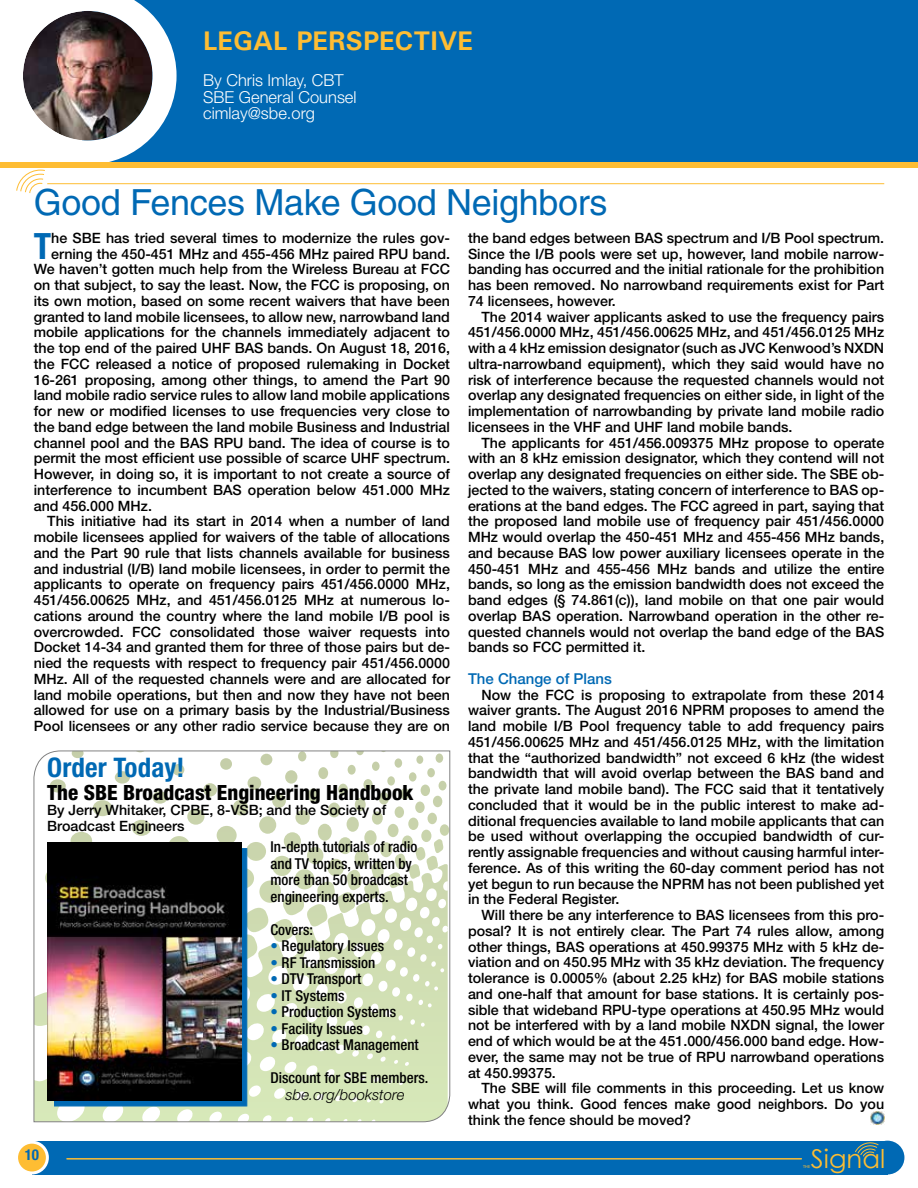
<style>
.page{position:relative;width:918px;height:1188px;background:#fff}
.page>*{position:absolute;margin:0;border:0;box-sizing:border-box;transform-origin:0 0}
.t1{font:700 condensed 36.3px "Helvetica Neue";color:#0069b4}
.t2{font:36px "Helvetica";letter-spacing:-.01em;color:#0069b4}
.t3{font:700 27px "Univers";color:#febd33}
.t4{font:700 condensed 27px "Helvetica Neue";letter-spacing:.005em;color:#0069b4}
.t5{font:25.95px "Century Gothic";color:#febd32}
.t6{font:800 condensed 21px "Helvetica Neue";color:#000}
.t7{font:300 16.5px/16.5px "Helvetica Neue";color:#fff}
.t8{font:500 condensed 15px/16.5px "Helvetica Neue";color:#000}
.t9{font:italic 300 15px "Helvetica Neue";color:#000}
.t10{font:500 15px "Helvetica Neue";color:#0069b4}
.t11{font:700 condensed 15px "Helvetica Neue";color:#0069b4}
.t12{font:500 14.25px/15.8px "Helvetica Neue";color:#000;text-align:justify}
.t13{font:4.35px "Myriad Pro";color:#febd32}
.s1{color:#0069b4}
</style>
<div class="page">
<div style="left:32px;top:1141px;width:856px;height:33px;background:#0069b4"></div>
<div style="left:17px;top:1142px;width:30px;height:31px;background:#febd33;border-radius:50%"></div>
<div style="left:15px;top:1141px;width:34px;height:33px;border:3px solid #fff;border-radius:50%"></div>
<div style="left:871px;top:1141px;width:33px;height:33px;background:#0069b4;border-radius:50%"></div>
<svg style="left:855px;top:1142px;width:23px;height:14px"></svg>
<hr style="left:67px;top:1158px;width:734px;height:2px;background:#febd33">
<div style="left:62px;top:0;width:856px;height:162px;background:#0069b4"></div>
<svg style="left:871px;top:1112px;width:13px;height:13px"></svg>
<hr style="left:47px;top:183px;width:837px;height:1px;background:#febd33">
<img style="left:0;top:0;width:177px;height:193px">
<div style="left:0;top:162px;width:918px;height:5px;background:#febd33"></div>
<svg style="left:34px;top:751px;width:416px;height:371px"></svg>
<svg style="left:54px;top:848px;width:193px;height:258px;background:#055b99"></svg>
<img style="left:48px;top:842px;width:193px;height:258px">
<h3 class="t3" style="left:203px;top:24px;width:271px">LEGAL PERSPECTIVE</h3>
<p class="t7" style="left:203px;top:72px;width:155px">By Chris Imlay, CBT<br>SBE General Counsel cimlay@sbe.org</p>
<h2 class="t2" style="left:34px;top:182px;width:575px">Good Fences Make Good Neighbors</h2>
<h1 class="t1" style="left:34px;top:224px;width:19px">T</h1>
<p class="t12" style="left:51px;top:230px;width:400px">he SBE has tried several times to modernize the rules gov-</p>
<p class="t12" style="left:51px;top:246px;width:400px">erning the 450-451 MHz and 455-456 MHz paired RPU band.</p>
<p class="t12" style="left:34px;top:261px;width:418px">We haven’t gotten much help from the Wireless Bureau at FCC</p>
<p class="t12" style="left:34px;top:277px;width:418px">on that subject, to say the least. Now, the FCC is proposing, on</p>
<p class="t12" style="left:34px;top:293px;width:418px">its own motion, based on some recent waivers that have been</p>
<p class="t12" style="left:34px;top:309px;width:418px">granted to land mobile licensees, to allow new, narrowband land</p>
<p class="t12" style="left:34px;top:324px;width:418px">mobile applications for the channels immediately adjacent to</p>
<p class="t12" style="left:34px;top:340px;width:418px">the top end of the paired UHF BAS bands. On August 18, 2016,</p>
<p class="t12" style="left:34px;top:356px;width:418px">the FCC released a notice of proposed rulemaking in Docket</p>
<p class="t12" style="left:34px;top:372px;width:418px">16-261 proposing, among other things, to amend the Part 90</p>
<p class="t12" style="left:34px;top:387px;width:418px">land mobile radio service rules to allow land mobile applications</p>
<p class="t12" style="left:34px;top:403px;width:418px">for new or modified licenses to use frequencies very close to</p>
<p class="t12" style="left:34px;top:419px;width:418px">the band edge between the land mobile Business and Industrial</p>
<p class="t12" style="left:34px;top:435px;width:418px">channel pool and the BAS RPU band. The idea of course is to</p>
<p class="t12" style="left:34px;top:450px;width:418px">permit the most efficient use possible of scarce UHF spectrum.</p>
<p class="t12" style="left:34px;top:466px;width:418px">However, in doing so, it is important to not create a source of</p>
<p class="t12" style="left:34px;top:482px;width:418px">interference to incumbent BAS operation below 451.000 MHz</p>
<p class="t12" style="left:34px;top:498px;width:120px">and 456.000 MHz.</p>
<p class="t12" style="left:47px;top:513px;width:404px">This initiative had its start in 2014 when a number of land</p>
<p class="t12" style="left:34px;top:529px;width:418px">mobile licensees applied for waivers of the table of allocations</p>
<p class="t12" style="left:34px;top:545px;width:418px">and the Part 90 rule that lists channels available for business</p>
<p class="t12" style="left:34px;top:561px;width:418px">and industrial (I/B) land mobile licensees, in order to permit the</p>
<p class="t12" style="left:34px;top:576px;width:418px">applicants to operate on frequency pairs 451/456.0000 MHz,</p>
<p class="t12" style="left:34px;top:592px;width:418px">451/456.00625 MHz, and 451/456.0125 MHz at numerous lo-</p>
<p class="t12" style="left:34px;top:608px;width:418px">cations around the country where the land mobile I/B pool is</p>
<p class="t12" style="left:34px;top:624px;width:418px">overcrowded. FCC consolidated those waiver requests into</p>
<p class="t12" style="left:34px;top:639px;width:418px">Docket 14-34 and granted them for three of those pairs but de-</p>
<p class="t12" style="left:34px;top:655px;width:418px">nied the requests with respect to frequency pair 451/456.0000</p>
<p class="t12" style="left:34px;top:671px;width:418px">MHz. All of the requested channels were and are allocated for</p>
<p class="t12" style="left:34px;top:687px;width:418px">land mobile operations, but then and now they have not been</p>
<p class="t12" style="left:34px;top:702px;width:418px">allowed for use on a primary basis by the Industrial/Business</p>
<p class="t12" style="left:34px;top:718px;width:418px">Pool licensees or any other radio service because they are on</p>
<h3 class="t4" style="left:47px;top:751px;width:139px">Order Today!</h3>
<h3 class="t6" style="left:47px;top:779px;width:368px">The SBE Broadcast Engineering Handbook</h3>
<p class="t12" style="left:47px;top:802px;width:340px">By Jerry Whitaker, CPBE, 8-VSB; and the Society of<br>Broadcast Engineers</p>
<p class="t11" style="left:25px;top:1146px;width:16px">10</p>
<p class="t8" style="left:271px;top:838px;width:148px">In-depth tutorials of radio and TV topics, written by more than 50 broadcast engineering experts.</p>
<p class="t8" style="left:271px;top:921px;width:44px">Covers:</p>
<p class="t8" style="left:271px;top:937px;width:115px"><span class="s1">•</span> Regulatory Issues</p>
<p class="t8" style="left:271px;top:954px;width:106px"><span class="s1">•</span> RF Transmission</p>
<p class="t8" style="left:271px;top:970px;width:92px"><span class="s1">•</span> DTV Transport</p>
<p class="t8" style="left:271px;top:987px;width:76px"><span class="s1">•</span> IT Systems</p>
<p class="t8" style="left:271px;top:1003px;width:127px"><span class="s1">•</span> Production Systems</p>
<p class="t8" style="left:271px;top:1020px;width:94px"><span class="s1">•</span> Facility Issues</p>
<p class="t8" style="left:271px;top:1036px;width:150px"><span class="s1">•</span> Broadcast Management</p>
<p class="t8" style="left:271px;top:1069px;width:159px">Discount for SBE members.</p>
<p class="t9" style="left:286px;top:1085px;width:120px">sbe.org/bookstore</p>
<p class="t12" style="left:468px;top:230px;width:418px">the band edges between BAS spectrum and I/B Pool spectrum.<br>Since the I/B pools were set up, however, land mobile narrow&shy;banding has occurred and the initial rationale for the prohibition has been removed. No narrowband requirements exist for Part 74 licensees, however.</p>
<p class="t12" style="left:468px;top:309px;width:418px;text-indent:13px">The 2014 waiver applicants asked to use the frequency pairs 451/456.0000 MHz, 451/456.00625 MHz, and 451/456.0125 MHz with a 4 kHz emission designator (such as JVC Kenwood’s NXDN ultra-narrowband equipment), which they said would have no risk of interference because the requested channels would not overlap any designated frequencies on either side, in light of the implementation of narrowbanding by private land mobile radio licensees in the VHF and UHF land mobile bands.</p>
<p class="t12" style="left:468px;top:435px;width:418px;text-indent:13px">The applicants for 451/456.009375 MHz propose to operate with an 8 kHz emission designator, which they contend will not overlap any designated frequencies on either side. The SBE ob&shy;jected to the waivers, stating concern of interference to BAS op&shy;erations at the band edges. The FCC agreed in part, saying that the proposed land mobile use of frequency pair 451/456.0000<br>MHz would overlap the 450-451 MHz and 455-456 MHz bands, and because BAS low power auxiliary licensees operate in the 450-451 MHz and 455-456 MHz bands and utilize the entire bands, so long as the emission bandwidth does not exceed the band edges (§ 74.861(c)), land mobile on that one pair would overlap BAS operation. Narrowband operation in the other re&shy;quested channels would not overlap the band edge of the BAS bands so FCC permitted it.</p>
<p class="t10" style="left:468px;top:670px;width:145px">The Change of Plans</p>
<p class="t12" style="left:468px;top:687px;width:418px;text-indent:13px">Now the FCC is proposing to extrapolate from these 2014 waiver grants. The August 2016 NPRM proposes to amend the land mobile I/B Pool frequency table to add frequency pairs 451/456.00625 MHz and 451/456.0125 MHz, with the limitation that the “authorized bandwidth” not exceed 6 kHz (the widest bandwidth that will avoid overlap between the BAS band and the private land mobile band). The FCC said that it tentatively concluded that it would be in the public interest to make ad&shy;ditional frequencies available to land mobile applicants that can be used without overlapping the occupied bandwidth of cur&shy;rently assignable frequencies and without causing harmful inter&shy;ference. As of this writing the 60-day comment period has not yet begun to run because the NPRM has not been published yet in the Federal Register.</p>
<p class="t12" style="left:468px;top:907px;width:418px;text-indent:13px">Will there be any interference to BAS licensees from this pro&shy;posal? It is not entirely clear. The Part 74 rules allow, among other things, BAS operations at 450.99375 MHz with 5 kHz de&shy;viation and on 450.95 MHz with 35 kHz deviation. The frequency tolerance is 0.0005% (about 2.25 kHz) for BAS mobile stations and one-half that amount for base stations. It is certainly pos&shy;sible that wideband RPU-type operations at 450.95 MHz would not be interfered with by a land mobile NXDN signal, the lower end of which would be at the 451.000/456.000 band edge. How&shy;ever, the same may not be true of RPU narrowband operations at 450.99375.</p>
<p class="t12" style="left:468px;top:1080px;width:418px;text-indent:13px">The SBE will file comments in this proceeding. Let us know what you think. Good fences make good neighbors. Do you think the fence should be moved?</p>
<h3 class="t5" style="left:811px;top:1143px;width:76px">Signal</h3>
<p class="t13" style="left:803px;top:1164px;width:9px">THE</p>
</div>
